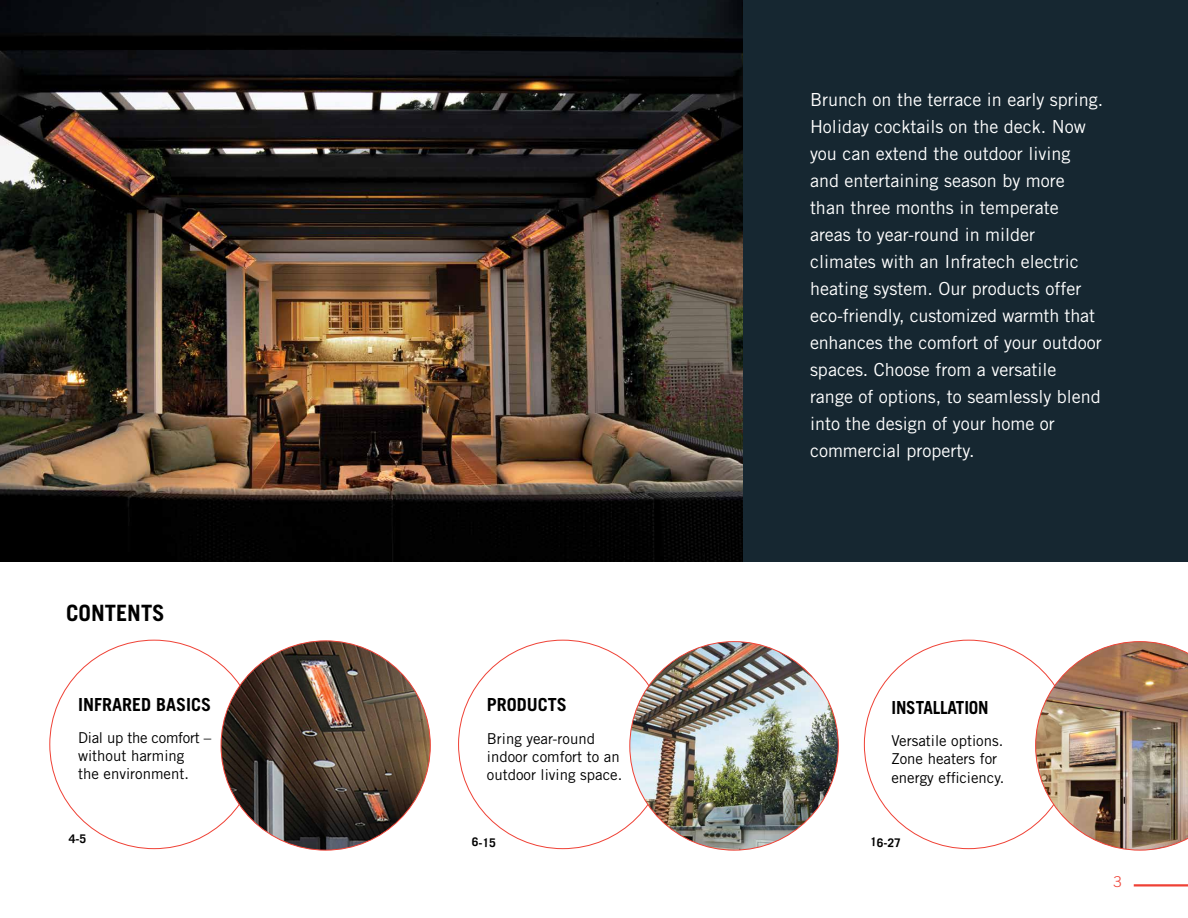
<style>
.page{position:relative;width:1188px;height:918px;background:#fff}
.page>*{position:absolute;margin:0;border:0;box-sizing:border-box;transform-origin:0 0}
.t1{font:700 22.5px "Trade Gothic";color:#000}
.t2{font:18px/27px "Trade Gothic";color:#fff}
.t3{font:700 18px "Trade Gothic";color:#000}
.t4{font:700 18px "Trade Gothic";color:#000;scale:.95 1}
.t5{font:15px/18px "Trade Gothic";color:#000}
.t6{font:300 15px "Trade Gothic";color:#ef4135}
.t7{font:700 12px "Trade Gothic";color:#000}
</style>
<div class="page">
<img style="left:630px;top:642px;width:208px;height:208px;border-radius:104px">
<hr style="left:1134px;top:884px;width:54px;height:2px;background:#ef4135">
<img style="left:0;top:0;width:743px;height:562px">
<div style="left:743px;top:0;width:445px;height:562px;background:#162731"></div>
<img style="left:221px;top:641px;width:209px;height:209px;border-radius:105px">
<img style="left:1035px;top:641px;width:153px;height:209px">
<p class="t1" style="left:66px;top:600px;width:100px">CONTENTS</p>
<p class="t3" style="left:78px;top:694px;width:135px">INFRARED BASICS</p>
<p class="t5" style="left:78px;top:728px;width:135px">Dial up the comfort – without harming<br>the environment.</p>
<p class="t2" style="left:810px;top:86px;width:295px">Brunch on the terrace in early spring.<br>Holiday cocktails on the deck. Now you can extend the outdoor living and entertaining season by more than three months in temperate areas to year-round in milder climates with an Infratech electric heating system. Our products offer eco-friendly, customized warmth that enhances the comfort of your outdoor spaces. Choose from a versatile range of options, to seamlessly blend into the design of your home or commercial property.</p>
<p class="t3" style="left:487px;top:694px;width:82px">PRODUCTS</p>
<p class="t5" style="left:487px;top:730px;width:137px">Bring year-round indoor comfort to an outdoor living space.</p>
<p class="t4" style="left:891px;top:697px;width:104px">INSTALLATION</p>
<p class="t5" style="left:891px;top:731px;width:113px">Versatile options.<br>Zone heaters for</p>
<p class="t5" style="left:891px;top:769px;width:115px">energy efficiency.</p>
<p class="t7" style="left:472px;top:835px;width:26px;rotate:1deg">6-15</p>
<p class="t7" style="left:870px;top:835px;width:32px;rotate:1deg">16-27</p>
<p class="t6" style="left:1114px;top:873px;width:10px">3</p>
</div>
